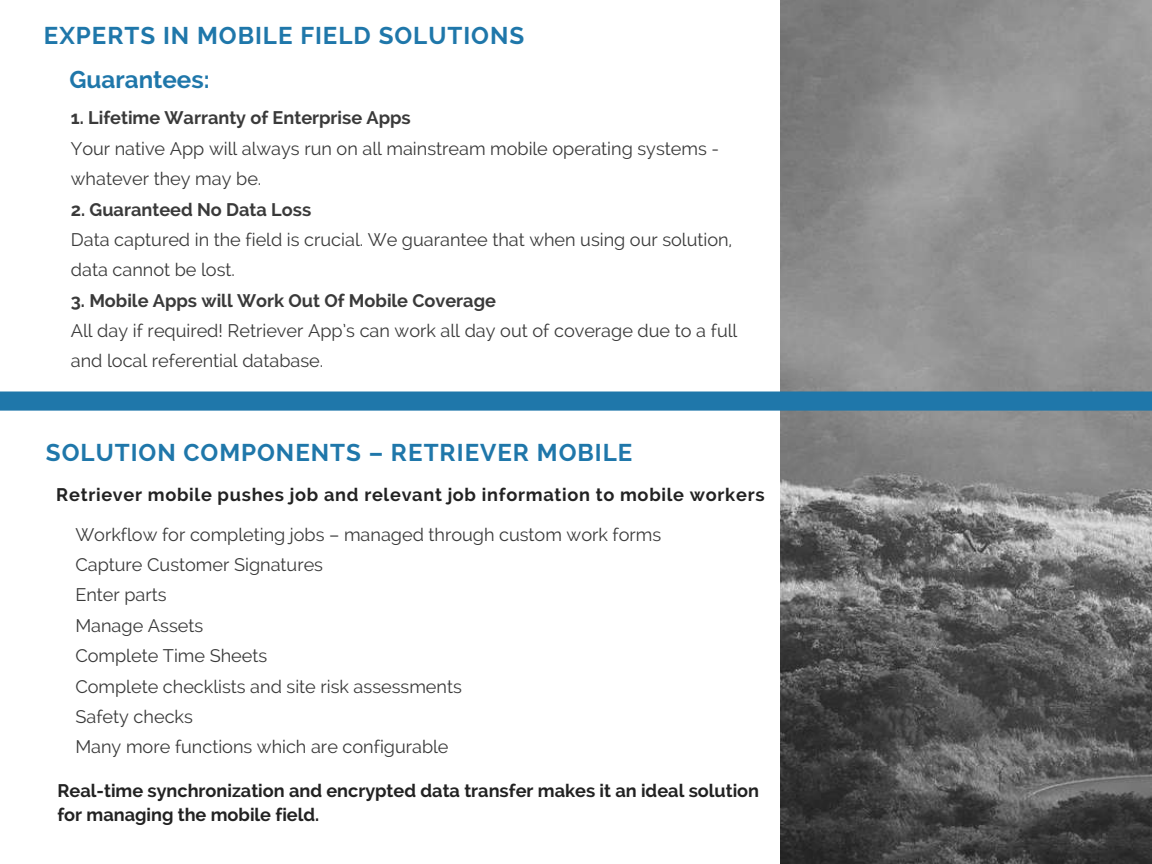
<style>
.page{position:relative;width:1152px;height:864px;background:#fff}
.page>*{position:absolute;margin:0;border:0;box-sizing:border-box;transform-origin:0 0}
.t1{font:700 24.15px "Raleway";letter-spacing:.04em;color:#1f77aa}
.t2{font:700 24.15px "Raleway";color:#1f77aa}
.t3{font:18.15px/30.3px "Raleway";color:#3a3a3a}
.t4{font:700 18.15px/24.8px "Raleway";color:#222}
.t5{font:700 18.15px "Raleway";color:#3a3a3a}
.t6{font:700 18.15px "Raleway";letter-spacing:.04em;color:#222}
</style>
<div class="page">
<img style="left:781px;top:0;width:371px;height:864px">
<div style="left:0;top:392px;width:1152px;height:19px;background:#1f77aa"></div>
<h1 class="t1" style="left:44px;top:21px;width:482px">EXPERTS IN MOBILE FIELD SOLUTIONS</h1>
<h1 class="t2" style="left:69px;top:65px;width:142px">Guarantees:</h1>
<p class="t5" style="left:71px;top:107px;width:341px">1. Lifetime Warranty of Enterprise Apps</p>
<p class="t3" style="left:71px;top:133px;width:650px">Your native App will always run on all mainstream mobile operating systems - whatever they may be.</p>
<p class="t5" style="left:71px;top:198px;width:242px">2. Guaranteed No Data Loss</p>
<p class="t3" style="left:71px;top:224px;width:663px">Data captured in the field is crucial. We guarantee that when using our solution, data cannot be lost.</p>
<p class="t5" style="left:71px;top:290px;width:427px">3. Mobile Apps will Work Out Of Mobile Coverage</p>
<p class="t3" style="left:71px;top:315px;width:668px">All day if required! Retriever App’s can work all day out of coverage due to a full and local referential database.</p>
<h1 class="t1" style="left:46px;top:439px;width:588px">SOLUTION COMPONENTS – RETRIEVER MOBILE</h1>
<p class="t6" style="left:56px;top:484px;width:710px">Retriever mobile pushes job and relevant job information to mobile workers</p>
<p class="t3" style="left:75px;top:519px;width:587px">Workflow for completing jobs – managed through custom work forms<br>Capture Customer Signatures<br>Enter parts<br>Manage Assets<br>Complete Time Sheets<br>Complete checklists and site risk assessments<br>Safety checks<br>Many more functions which are configurable</p>
<p class="t4" style="left:57px;top:778px;width:703px">Real-time synchronization and encrypted data transfer makes it an ideal solution for managing the mobile field.</p>
</div>
